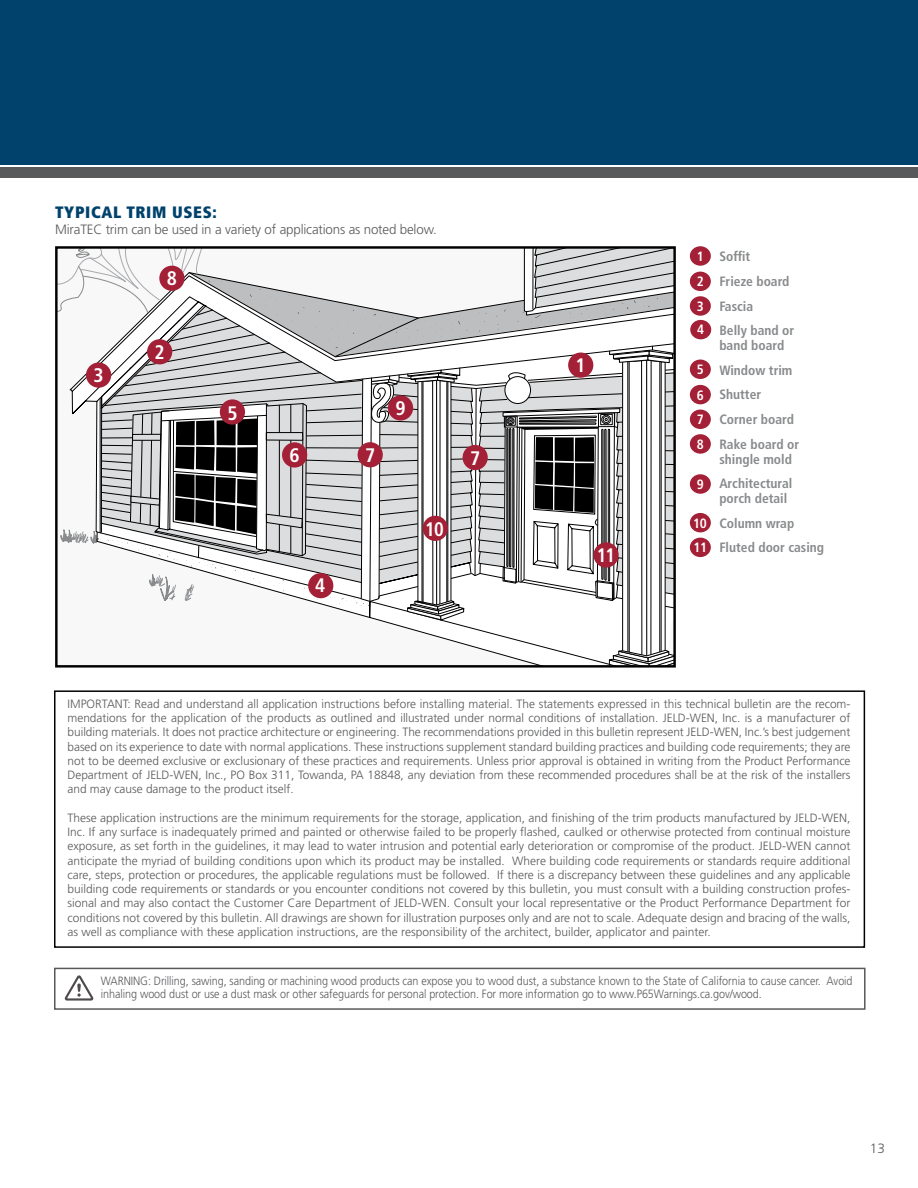
<style>
.page{position:relative;width:918px;height:1188px;background:#fff}
.page>*{position:absolute;margin:0;border:0;box-sizing:border-box;transform-origin:0 0}
.t1{font:700 condensed 19.65px "Frutiger";color:#fff}
.t2{font:700 condensed 19.65px "Frutiger";color:#fff;scale:.95 1}
.t3{font:900 condensed 16.5px "Frutiger";letter-spacing:.04em;color:#00426c}
.t4{font:700 condensed 13.5px/24.6px "Frutiger";color:#888a8c}
.t5{font:300 13.5px "Frutiger";letter-spacing:-.015em;color:#58595b}
.t6{font:700 condensed 13.5px/24.9px "Frutiger";color:#fff;text-align:justify}
.t7{font:300 12px/14.2px "Frutiger";letter-spacing:-.005em;color:#58595b;text-align:justify}
.t8{font:300 12px/13.2px "Frutiger";letter-spacing:-.005em;color:#58595b;scale:.9 1}
</style>
<div class="page">
<div style="left:0;top:0;width:918px;height:164px;background:#00426c"></div>
<div style="left:0;top:167px;width:918px;height:10px;background:#58595b"></div>
<div style="left:54px;top:690px;width:811px;height:258px;border:2px solid #000"></div>
<svg style="left:58px;top:249px;width:615px;height:416px"></svg>
<div style="left:55px;top:246px;width:621px;height:422px;border:2px solid #000"></div>
<div style="left:568px;top:353px;width:25px;height:25px;background:#a32036;border-radius:50%"></div>
<div style="left:147px;top:339px;width:25px;height:25px;background:#a32036;border-radius:50%"></div>
<div style="left:86px;top:362px;width:25px;height:26px;background:#a32036;border-radius:50%"></div>
<div style="left:308px;top:573px;width:25px;height:25px;background:#a32036;border-radius:50%"></div>
<div style="left:220px;top:399px;width:25px;height:26px;background:#a32036;border-radius:50%"></div>
<div style="left:463px;top:445px;width:25px;height:25px;background:#a32036;border-radius:50%"></div>
<div style="left:159px;top:266px;width:26px;height:25px;background:#a32036;border-radius:50%"></div>
<div style="left:358px;top:442px;width:25px;height:25px;background:#a32036;border-radius:50%"></div>
<div style="left:282px;top:442px;width:25px;height:26px;background:#a32036;border-radius:50%"></div>
<div style="left:388px;top:395px;width:25px;height:26px;background:#a32036;border-radius:50%"></div>
<div style="left:423px;top:516px;width:25px;height:25px;background:#a32036;border-radius:50%"></div>
<div style="left:593px;top:542px;width:26px;height:26px;background:#a32036;border-radius:50%"></div>
<div style="left:690px;top:246px;width:21px;height:20px;background:#a32036;border-radius:50%"></div>
<div style="left:690px;top:272px;width:21px;height:19px;background:#a32036;border-radius:50%"></div>
<div style="left:690px;top:296px;width:21px;height:20px;background:#a32036;border-radius:50%"></div>
<div style="left:690px;top:320px;width:21px;height:19px;background:#a32036;border-radius:50%"></div>
<div style="left:690px;top:360px;width:21px;height:19px;background:#a32036;border-radius:50%"></div>
<div style="left:690px;top:385px;width:21px;height:19px;background:#a32036;border-radius:50%"></div>
<div style="left:690px;top:410px;width:21px;height:19px;background:#a32036;border-radius:50%"></div>
<div style="left:690px;top:434px;width:21px;height:20px;background:#a32036;border-radius:50%"></div>
<div style="left:690px;top:474px;width:21px;height:20px;background:#a32036;border-radius:50%"></div>
<div style="left:690px;top:513px;width:21px;height:19px;background:#a32036;border-radius:50%"></div>
<div style="left:690px;top:538px;width:21px;height:19px;background:#a32036;border-radius:50%"></div>
<div style="left:54px;top:968px;width:812px;height:42px;border:2px solid #58595b"></div>
<svg style="left:64px;top:975px;width:30px;height:26px"></svg>
<h2 class="t3" style="left:55px;top:202px;width:163px">TYPICAL TRIM USES:</h2>
<p class="t5" style="left:55px;top:222px;width:383px">MiraTEC trim can be used in a variety of applications as noted below.</p>
<h1 class="t1" style="left:167px;top:267px;width:12px">8</h1>
<h1 class="t1" style="left:94px;top:364px;width:12px">3</h1>
<h1 class="t1" style="left:155px;top:340px;width:12px">2</h1>
<h1 class="t1" style="left:227px;top:401px;width:12px">5</h1>
<h1 class="t1" style="left:290px;top:443px;width:12px">6</h1>
<h1 class="t1" style="left:365px;top:444px;width:12px">7</h1>
<h1 class="t1" style="left:395px;top:397px;width:12px">9</h1>
<h1 class="t1" style="left:315px;top:574px;width:12px">4</h1>
<h1 class="t2" style="left:425px;top:517px;width:21px">10</h1>
<h1 class="t1" style="left:470px;top:446px;width:12px">7</h1>
<h1 class="t1" style="left:576px;top:354px;width:12px">1</h1>
<h1 class="t2" style="left:597px;top:544px;width:21px">11</h1>
<p class="t6" style="left:697px;top:244px;width:9px">1<br>2<br>3</p>
<p class="t6" style="left:697px;top:317px;width:9px">4</p>
<p class="t6" style="left:697px;top:357px;width:9px">5<br>6<br>7<br>8</p>
<p class="t6" style="left:697px;top:472px;width:9px">9</p>
<p class="t6" style="left:693px;top:511px;width:16px">10<br>11</p>
<p class="t4" style="left:719px;top:244px;width:76px">Soffit<br>Frieze board<br>Fascia<br>Belly band or</p>
<p class="t4" style="left:719px;top:333px;width:81px">band board<br>Window trim<br>Shutter<br>Corner board<br>Rake board or</p>
<p class="t4" style="left:719px;top:447px;width:75px">shingle mold<br>Architectural</p>
<p class="t4" style="left:719px;top:486px;width:106px">porch detail<br>Column wrap<br>Fluted door casing</p>
<p class="t7" style="left:68px;top:697px;width:785px">IMPORTANT: Read and understand all application instructions before installing material. The statements expressed in this technical bulletin are the recom&shy;mendations for the application of the products as outlined and illustrated under normal conditions of installation. JELD-WEN, Inc. is a manufacturer of building materials. It does not practice architecture or engineering. The recommendations provided in this bulletin represent JELD-WEN, Inc.’s best judgement based on its experience to date with normal applications. These instructions supplement standard building practices and building code requirements; they are not to be deemed exclusive or exclusionary of these practices and requirements. Unless prior approval is obtained in writing from the Product Performance Department of JELD-WEN, Inc., PO Box 311, Towanda, PA 18848, any deviation from these recommended procedures shall be at the risk of the installers and may cause damage to the product itself.</p>
<p class="t7" style="left:67px;top:811px;width:785px">These application instructions are the minimum requirements for the storage, application, and finishing of the trim products manufactured by JELD-WEN, Inc. If any surface is inadequately primed and painted or otherwise failed to be properly flashed, caulked or otherwise protected from continual moisture exposure, as set forth in the guidelines, it may lead to water intrusion and potential early deterioration or compromise of the product. JELD-WEN cannot anticipate the myriad of building conditions upon which its product may be installed. Where building code requirements or standards require additional care, steps, protection or procedures, the applicable regulations must be followed. If there is a discrepancy between these guidelines and any applicable building code requirements or standards or you encounter conditions not covered by this bulletin, you must consult with a building construction profes&shy;sional and may also contact the Customer Care Department of JELD-WEN. Consult your local representative or the Product Performance Department for conditions not covered by this bulletin. All drawings are shown for illustration purposes only and are not to scale. Adequate design and bracing of the walls, as well as compliance with these application instructions, are the responsibility of the architect, builder, applicator and painter.</p>
<p class="t8" style="left:101px;top:975px;width:837px">WARNING: Drilling, sawing, sanding or machining wood products can expose you to wood dust, a substance known to the State of California to cause cancer. Avoid inhaling wood dust or use a dust mask or other safeguards for personal protection. For more information go to www.P65Warnings.ca.gov/wood.</p>
<p class="t5" style="left:870px;top:1140px;width:17px">13</p>
</div>
